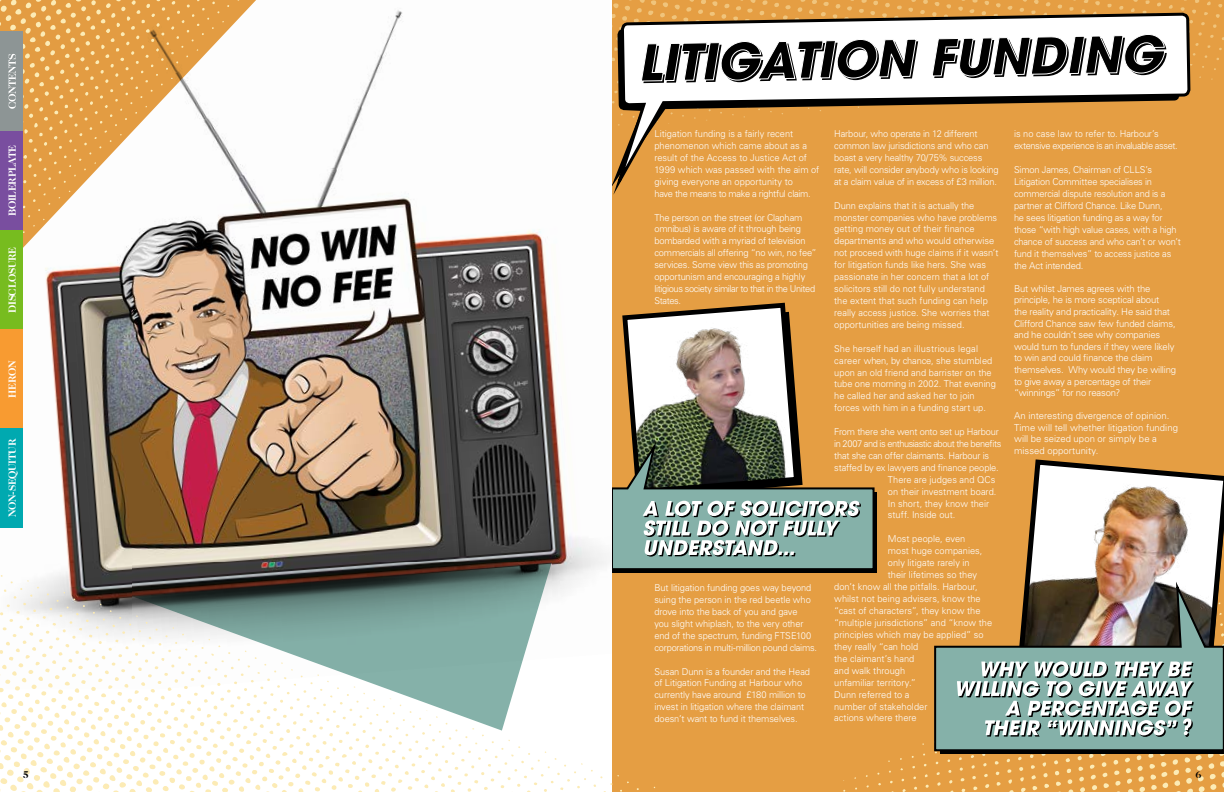
<style>
.page{position:relative;width:1224px;height:792px;background:#fff}
.page>*{position:absolute;margin:0;border:0;box-sizing:border-box;transform-origin:0 0}
.t1{font:700 10.5px "Caslon Two Twenty Four";letter-spacing:-.025em;color:#fff}
.t2{font:700 10px "Caslon Two Twenty Four";color:#000}
.t3{font:300 9.5px/11.9px "Univers";letter-spacing:-.01em;color:#fff}
.t4{font:300 9.5px/11.9px "Univers";letter-spacing:-.035em;color:#fff}
.t5{font:300 9.5px "Univers";letter-spacing:-.05em;color:#fff}
</style>
<div class="page">
<div style="left:612px;top:0;width:612px;height:792px;background:#e59e43"></div>
<svg style="left:843px;top:743px;width:381px;height:49px"></svg>
<img style="left:1025px;top:459px;width:199px;height:117px">
<div style="left:612px;top:492px;width:265px;height:81px;background:#000"></div>
<div style="left:941px;top:655px;width:283px;height:99px;background:#000"></div>
<svg style="left:933px;top:576px;width:291px;height:176px"></svg>
<svg style="left:612px;top:0;width:580px;height:195px"></svg>
<svg style="left:640px;top:34px;width:527px;height:49px;background:#8d8d8d"></svg>
<svg style="left:612px;top:302px;width:263px;height:267px"></svg>
<img style="left:61px;top:10px;width:505px;height:517px">
<svg style="left:0;top:527px;width:658px;height:265px"></svg>
<img style="left:0;top:0;width:367px;height:481px">
<svg style="left:957px;top:661px;width:237px;height:76px;background:#9bb1ad"></svg>
<div style="left:0;top:131px;width:23px;height:99px;background:#794e9f"></div>
<div style="left:0;top:32px;width:23px;height:99px;background:#8d9595"></div>
<svg style="left:8px;top:54px;width:8px;height:55px"></svg>
<div style="left:0;top:230px;width:23px;height:99px;background:#77bc1f"></div>
<div style="left:0;top:329px;width:23px;height:100px;background:#f89b31"></div>
<div style="left:0;top:429px;width:23px;height:99px;background:#00a9b0"></div>
<p class="t1" style="left:6px;top:216px;width:73px;rotate:-90deg">BOILERPLATE</p>
<p class="t1" style="left:6px;top:313px;width:68px;rotate:-90deg">DISCLOSURE</p>
<p class="t1" style="left:6px;top:398px;width:39px;rotate:-90deg">HERON</p>
<p class="t1" style="left:6px;top:517px;width:80px;rotate:-90deg">NON-SEQUITUR</p>
<p class="t2" style="left:23px;top:769px;width:7px">5</p>
<p class="t3" style="left:654px;top:128px;width:166px">Litigation funding is a fairly recent phenomenon which came about as a result of the Access to Justice Act of 1999 which was passed with the aim of giving everyone an opportunity to<br>have the means to make a rightful claim.</p>
<p class="t3" style="left:654px;top:211px;width:164px">The person on the street (or Clapham omnibus) is aware of it through being bombarded with a myriad of television commercials all offering “no win, no fee” services. Some view this as promoting opportunism and encouraging a highly litigious society similar to that in the United States.</p>
<p class="t3" style="left:654px;top:581px;width:164px">But litigation funding goes way beyond suing the person in the red beetle who drove into the back of you and gave<br>you slight whiplash, to the very other end of the spectrum, funding FTSE100 corporations in multi-million pound claims.</p>
<p class="t3" style="left:654px;top:665px;width:157px">Susan Dunn is a founder and the Head of Litigation Funding at Harbour who currently have around £180 million to invest in litigation where the claimant doesn’t want to fund it themselves.</p>
<p class="t3" style="left:834px;top:128px;width:166px">Harbour, who operate in 12 different common law jurisdictions and who can boast a very healthy 70/75% success rate, will consider anybody who is looking at a claim value of in excess of £3 million.</p>
<p class="t3" style="left:834px;top:199px;width:166px">Dunn explains that it is actually the monster companies who have problems getting money out of their finance departments and who would otherwise not proceed with huge claims if it wasn’t for litigation funds like hers. She was passionate in her concern that a lot of solicitors still do not fully understand the extent that such funding can help really access justice. She worries that opportunities are being missed.</p>
<p class="t3" style="left:834px;top:342px;width:163px">She herself had an illustrious legal career when, by chance, she stumbled upon an old friend and barrister on the tube one morning in 2002. That evening he called her and asked her to join forces with him in a funding start up.</p>
<p class="t3" style="left:834px;top:425px;width:166px">From there she went onto set up Harbour</p>
<p class="t5" style="left:834px;top:438px;width:169px">in 2007 and is enthusiastic about the benefits</p>
<p class="t3" style="left:834px;top:449px;width:157px">that she can offer claimants. Harbour is</p>
<p class="t3" style="left:834px;top:461px;width:166px">staffed by ex lawyers and finance people.</p>
<p class="t3" style="left:888px;top:473px;width:109px">There are judges and QCs</p>
<p class="t3" style="left:888px;top:485px;width:110px">on their investment board.</p>
<p class="t3" style="left:888px;top:497px;width:103px">In short, they know their</p>
<p class="t3" style="left:888px;top:509px;width:69px">stuff. Inside out.</p>
<p class="t3" style="left:888px;top:533px;width:79px">Most people, even</p>
<p class="t3" style="left:888px;top:545px;width:96px">most huge companies,</p>
<p class="t3" style="left:888px;top:557px;width:83px">only litigate rarely in</p>
<p class="t3" style="left:888px;top:569px;width:91px">their lifetimes so they</p>
<p class="t3" style="left:834px;top:581px;width:145px">don’t know all the pitfalls. Harbour,</p>
<p class="t3" style="left:834px;top:592px;width:148px">whilst not being advisers, know the</p>
<p class="t3" style="left:834px;top:604px;width:148px">“cast of characters”, they know the</p>
<p class="t3" style="left:834px;top:616px;width:159px">“multiple jurisdictions” and “know the</p>
<p class="t3" style="left:834px;top:628px;width:151px">principles which may be applied” so</p>
<p class="t3" style="left:834px;top:640px;width:86px">they really “can hold</p>
<p class="t3" style="left:834px;top:652px;width:82px">the claimant’s hand</p>
<p class="t3" style="left:834px;top:664px;width:73px">and walk through</p>
<p class="t3" style="left:834px;top:676px;width:83px">unfamiliar territory.”</p>
<p class="t3" style="left:834px;top:688px;width:77px">Dunn referred to a</p>
<p class="t3" style="left:834px;top:700px;width:95px">number of stakeholder</p>
<p class="t3" style="left:834px;top:712px;width:84px">actions where there</p>
<p class="t4" style="left:1014px;top:128px;width:165px">is no case law to refer to. Harbour’s extensive experience is an invaluable asset.</p>
<p class="t3" style="left:1014px;top:164px;width:168px">Simon James, Chairman of CLLS’s Litigation Committee specialises in commercial dispute resolution and is a partner at Clifford Chance. Like Dunn,<br>he sees litigation funding as a way for those “with high value cases, with a high chance of success and who can’t or won’t fund it themselves” to access justice as the Act intended.</p>
<p class="t3" style="left:1014px;top:282px;width:164px;line-height:11.6px">But whilst James agrees with the principle, he is more sceptical about<br>the reality and practicality. He said that Clifford Chance saw few funded claims, and he couldn’t see why companies would turn to funders if they were likely to win and could finance the claim themselves. Why would they be willing to give away a percentage of their “winnings” for no reason?</p>
<p class="t3" style="left:1014px;top:410px;width:165px;line-height:11.6px">An interesting divergence of opinion.<br>Time will tell whether litigation funding will be seized upon or simply be a missed opportunity.</p>
<p class="t2" style="left:1195px;top:769px;width:7px">6</p>
</div>
